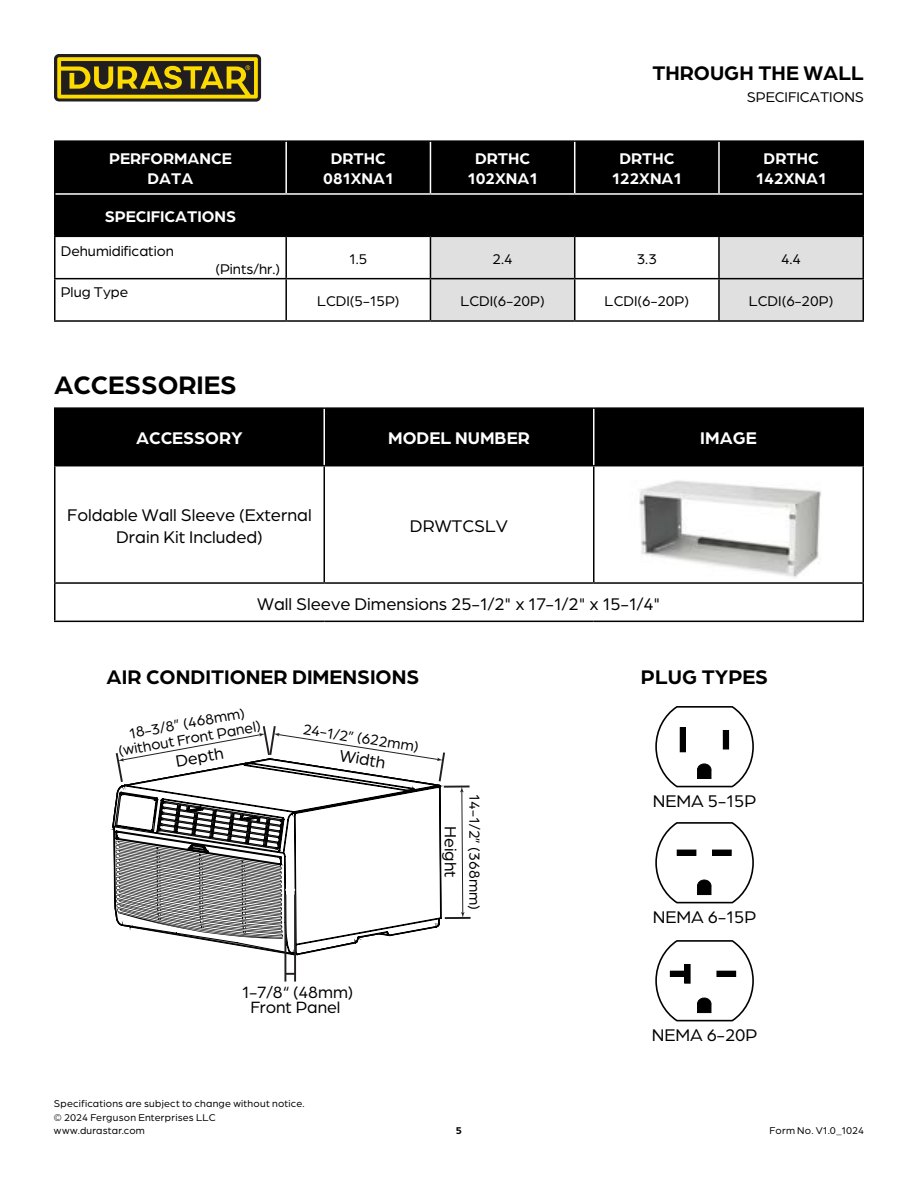
<style>
.page{position:relative;width:918px;height:1188px;background:#fff}
.page>*{position:absolute;margin:0;border:0;box-sizing:border-box;transform-origin:0 0}
.t1{font:700 27px "Arboria";color:#000}
.t2{font:700 21px "Arboria";color:#000}
.t3{font:18px/21.6px "Arboria";color:#000;text-align:center}
.t4{font:700 18px "Arboria";color:#fff}
.t5{font:17.4px "Arboria";color:#000}
.t6{font:17.4px "Arboria";color:#231f20}
.t7{font:700 16.5px/19.8px "Arboria";color:#fff;text-align:center}
.t8{font:15.45px/15.5px "Arboria";color:#000;text-align:center}
.t9{font:15px "Arboria";color:#000}
.t10{font:10.5px/13.5px "Arboria";letter-spacing:.02em;color:#000}
.t11{font:700 10.5px "Arboria";color:#000}
</style>
<div class="page">
<div style="left:54px;top:54px;width:207px;height:48px;background:#221e20;border-radius:5px"></div>
<svg style="left:57px;top:57px;width:201px;height:42px"></svg>
<div style="left:56px;top:409px;width:806px;height:56px;background:#000"></div>
<hr style="left:54px;top:407px;width:270px;height:2px;background:#000">
<hr style="left:324px;top:407px;width:270px;height:2px;background:#000">
<hr style="left:594px;top:407px;width:270px;height:2px;background:#000">
<hr style="left:54px;top:466px;width:2px;height:116px;background:#000">
<hr style="left:324px;top:466px;width:1px;height:116px;background:#000">
<hr style="left:593px;top:466px;width:1px;height:116px;background:#000">
<hr style="left:862px;top:466px;width:2px;height:116px;background:#000">
<hr style="left:54px;top:582px;width:270px;height:2px;background:#000">
<hr style="left:54px;top:584px;width:2px;height:37px;background:#000">
<hr style="left:324px;top:582px;width:270px;height:2px;background:#000">
<hr style="left:594px;top:582px;width:270px;height:2px;background:#000">
<hr style="left:862px;top:584px;width:2px;height:37px;background:#000">
<hr style="left:54px;top:621px;width:270px;height:1px;background:#000">
<hr style="left:324px;top:621px;width:270px;height:1px;background:#000">
<hr style="left:594px;top:621px;width:270px;height:1px;background:#000">
<hr style="left:324px;top:409px;width:1px;height:56px;background:#fff">
<hr style="left:593px;top:409px;width:1px;height:56px;background:#fff">
<hr style="left:54px;top:409px;width:2px;height:56px;background:#000">
<hr style="left:862px;top:409px;width:2px;height:56px;background:#000">
<hr style="left:54px;top:465px;width:270px;height:1px;background:#000">
<hr style="left:324px;top:465px;width:270px;height:1px;background:#000">
<hr style="left:594px;top:465px;width:270px;height:1px;background:#000">
<img style="left:639px;top:480px;width:182px;height:98px">
<svg style="left:113px;top:784px;width:328px;height:171px"></svg>
<hr style="left:444px;top:786px;width:26px;height:2px;background:#231f20">
<hr style="left:445px;top:917px;width:26px;height:2px;background:#231f20">
<svg style="left:460px;top:787px;width:5px;height:130px"></svg>
<svg style="left:115px;top:726px;width:330px;height:58px"></svg>
<svg style="left:116px;top:831px;width:179px;height:108px"></svg>
<hr style="left:294px;top:895px;width:2px;height:87px;background:#231f20">
<hr style="left:284px;top:895px;width:2px;height:87px;background:#231f20">
<svg style="left:286px;top:973px;width:8px;height:2px"></svg>
<div style="left:325px;top:705px;width:88px;height:32px;background:#fff"></div>
<div style="left:143px;top:705px;width:88px;height:32px;background:#fff"></div>
<svg style="left:655px;top:706px;width:99px;height:81px"></svg>
<svg style="left:655px;top:822px;width:99px;height:81px"></svg>
<svg style="left:655px;top:940px;width:99px;height:81px"></svg>
<div style="left:685px;top:964px;width:5px;height:19px;background:#000"></div>
<div style="left:684px;top:964px;width:7px;height:20px;border:1px solid #000"></div>
<div style="left:56px;top:142px;width:806px;height:94px;background:#000"></div>
<svg style="left:431px;top:237px;width:431px;height:83px"></svg>
<hr style="left:54px;top:140px;width:232px;height:2px;background:#000">
<hr style="left:54px;top:142px;width:2px;height:52px;background:#000">
<hr style="left:286px;top:140px;width:144px;height:2px;background:#000">
<hr style="left:430px;top:140px;width:145px;height:2px;background:#000">
<hr style="left:575px;top:140px;width:144px;height:2px;background:#000">
<hr style="left:719px;top:140px;width:145px;height:2px;background:#000">
<hr style="left:54px;top:194px;width:2px;height:42px;background:#000">
<hr style="left:54px;top:236px;width:232px;height:1px;background:#000">
<hr style="left:54px;top:237px;width:2px;height:41px;background:#000">
<hr style="left:286px;top:236px;width:144px;height:1px;background:#000">
<hr style="left:285px;top:237px;width:2px;height:41px;background:#000">
<hr style="left:430px;top:236px;width:145px;height:1px;background:#000">
<hr style="left:430px;top:237px;width:1px;height:41px;background:#000">
<hr style="left:575px;top:236px;width:144px;height:1px;background:#000">
<hr style="left:574px;top:237px;width:1px;height:41px;background:#000">
<hr style="left:719px;top:236px;width:145px;height:1px;background:#000">
<hr style="left:718px;top:237px;width:2px;height:41px;background:#000">
<hr style="left:862px;top:237px;width:2px;height:41px;background:#000">
<hr style="left:54px;top:278px;width:232px;height:1px;background:#000">
<hr style="left:54px;top:279px;width:2px;height:41px;background:#000">
<hr style="left:286px;top:278px;width:144px;height:1px;background:#000">
<hr style="left:285px;top:279px;width:2px;height:41px;background:#000">
<hr style="left:430px;top:278px;width:145px;height:1px;background:#000">
<hr style="left:430px;top:279px;width:1px;height:41px;background:#000">
<hr style="left:575px;top:278px;width:144px;height:1px;background:#000">
<hr style="left:574px;top:279px;width:1px;height:41px;background:#000">
<hr style="left:719px;top:278px;width:145px;height:1px;background:#000">
<hr style="left:718px;top:279px;width:2px;height:41px;background:#000">
<hr style="left:862px;top:279px;width:2px;height:41px;background:#000">
<hr style="left:54px;top:320px;width:232px;height:2px;background:#000">
<hr style="left:286px;top:320px;width:144px;height:2px;background:#000">
<hr style="left:430px;top:320px;width:145px;height:2px;background:#000">
<hr style="left:575px;top:320px;width:144px;height:2px;background:#000">
<hr style="left:719px;top:320px;width:145px;height:2px;background:#000">
<hr style="left:285px;top:142px;width:2px;height:51px;background:#fff">
<hr style="left:430px;top:142px;width:1px;height:51px;background:#fff">
<hr style="left:574px;top:142px;width:1px;height:51px;background:#fff">
<hr style="left:718px;top:142px;width:2px;height:51px;background:#fff">
<hr style="left:285px;top:195px;width:2px;height:41px;background:#000">
<hr style="left:430px;top:195px;width:1px;height:41px;background:#000">
<hr style="left:574px;top:195px;width:1px;height:41px;background:#000">
<hr style="left:718px;top:195px;width:2px;height:41px;background:#000">
<hr style="left:862px;top:194px;width:2px;height:42px;background:#000">
<hr style="left:862px;top:142px;width:2px;height:52px;background:#000">
<hr style="left:56px;top:193px;width:230px;height:2px;background:#fff">
<hr style="left:286px;top:193px;width:144px;height:2px;background:#fff">
<hr style="left:430px;top:193px;width:145px;height:2px;background:#fff">
<hr style="left:575px;top:193px;width:144px;height:2px;background:#fff">
<hr style="left:719px;top:193px;width:144px;height:2px;background:#fff">
<p class="t2" style="left:652px;top:59px;width:213px">THROUGH THE WALL</p>
<p class="t9" style="left:747px;top:87px;width:119px">SPECIFICATIONS</p>
<p class="t7" style="left:109px;top:148px;width:124px">PERFORMANCE<br>DATA</p>
<p class="t7" style="left:323px;top:148px;width:72px">DRTHC<br>081XNA1</p>
<p class="t7" style="left:468px;top:148px;width:72px">DRTHC<br>102XNA1</p>
<p class="t7" style="left:612px;top:148px;width:71px">DRTHC<br>122XNA1</p>
<p class="t7" style="left:756px;top:148px;width:72px">DRTHC<br>142XNA1</p>
<p class="t7" style="left:105px;top:206px;width:133px">SPECIFICATIONS</p>
<p class="t9" style="left:61px;top:241px;width:115px">Dehumidification</p>
<p class="t9" style="left:215px;top:259px;width:66px">(Pints/hr.)</p>
<p class="t9" style="left:349px;top:249px;width:20px">1.5</p>
<p class="t9" style="left:493px;top:249px;width:22px">2.4</p>
<p class="t9" style="left:637px;top:249px;width:22px">3.3</p>
<p class="t9" style="left:781px;top:249px;width:21px">4.4</p>
<p class="t9" style="left:61px;top:282px;width:69px">Plug Type</p>
<p class="t9" style="left:317px;top:291px;width:84px">LCDI(5-15P)</p>
<p class="t9" style="left:460px;top:291px;width:86px">LCDI(6-20P)</p>
<p class="t9" style="left:605px;top:291px;width:86px">LCDI(6-20P)</p>
<p class="t9" style="left:749px;top:291px;width:86px">LCDI(6-20P)</p>
<h1 class="t1" style="left:54px;top:366px;width:184px">ACCESSORIES</h1>
<p class="t4" style="left:136px;top:426px;width:108px">ACCESSORY</p>
<p class="t4" style="left:388px;top:426px;width:143px">MODEL NUMBER</p>
<p class="t4" style="left:700px;top:426px;width:58px">IMAGE</p>
<p class="t3" style="left:67px;top:503px;width:246px">Foldable Wall Sleeve (External<br>Drain Kit Included)</p>
<p class="t3" style="left:410px;top:514px;width:100px">DRWTCSLV</p>
<p class="t3" style="left:257px;top:593px;width:405px">Wall Sleeve Dimensions 25-1/2" x 17-1/2" x 15-1/4"</p>
<p class="t2" style="left:107px;top:662px;width:314px">AIR CONDITIONER DIMENSIONS</p>
<p class="t6" style="left:159px;top:716px;width:55px;rotate:-10deg">0 ft 1 in</p>
<p class="t8" style="left:114px;top:727px;width:146px;rotate:-10deg">18-3/8” (468mm) (without Front Panel)</p>
<p class="t8" style="left:305px;top:720px;width:118px;rotate:9deg">24-1/2” (622mm)</p>
<p class="t5" style="left:174px;top:750px;width:50px;rotate:-10deg">D epth</p>
<p class="t5" style="left:342px;top:744px;width:48px;rotate:9deg">Width</p>
<p class="t5" style="left:462px;top:826px;width:53px;rotate:90deg">Height</p>
<p class="t8" style="left:483px;top:794px;width:117px;rotate:90deg">14-1/2” (368mm)</p>
<p class="t2" style="left:641px;top:662px;width:129px">PLUG TYPES</p>
<p class="t3" style="left:653px;top:790px;width:105px">NEMA 5-15P</p>
<p class="t3" style="left:653px;top:906px;width:105px">NEMA 6-15P</p>
<p class="t5" style="left:242px;top:981px;width:113px">1-7/8“ (48mm)</p>
<p class="t6" style="left:262px;top:992px;width:58px">0 ft 0 in</p>
<p class="t5" style="left:251px;top:996px;width:91px">Front Panel</p>
<p class="t10" style="left:54px;top:1096px;width:252px">Specifications are subject to change without notice. © 2024 Ferguson Enterprises LLC www.durastar.com</p>
<p class="t3" style="left:652px;top:1024px;width:107px">NEMA 6-20P</p>
<p class="t11" style="left:456px;top:1123px;width:8px">5</p>
<p class="t10" style="left:770px;top:1123px;width:96px">Form No. V1.0_1024</p>
</div>
